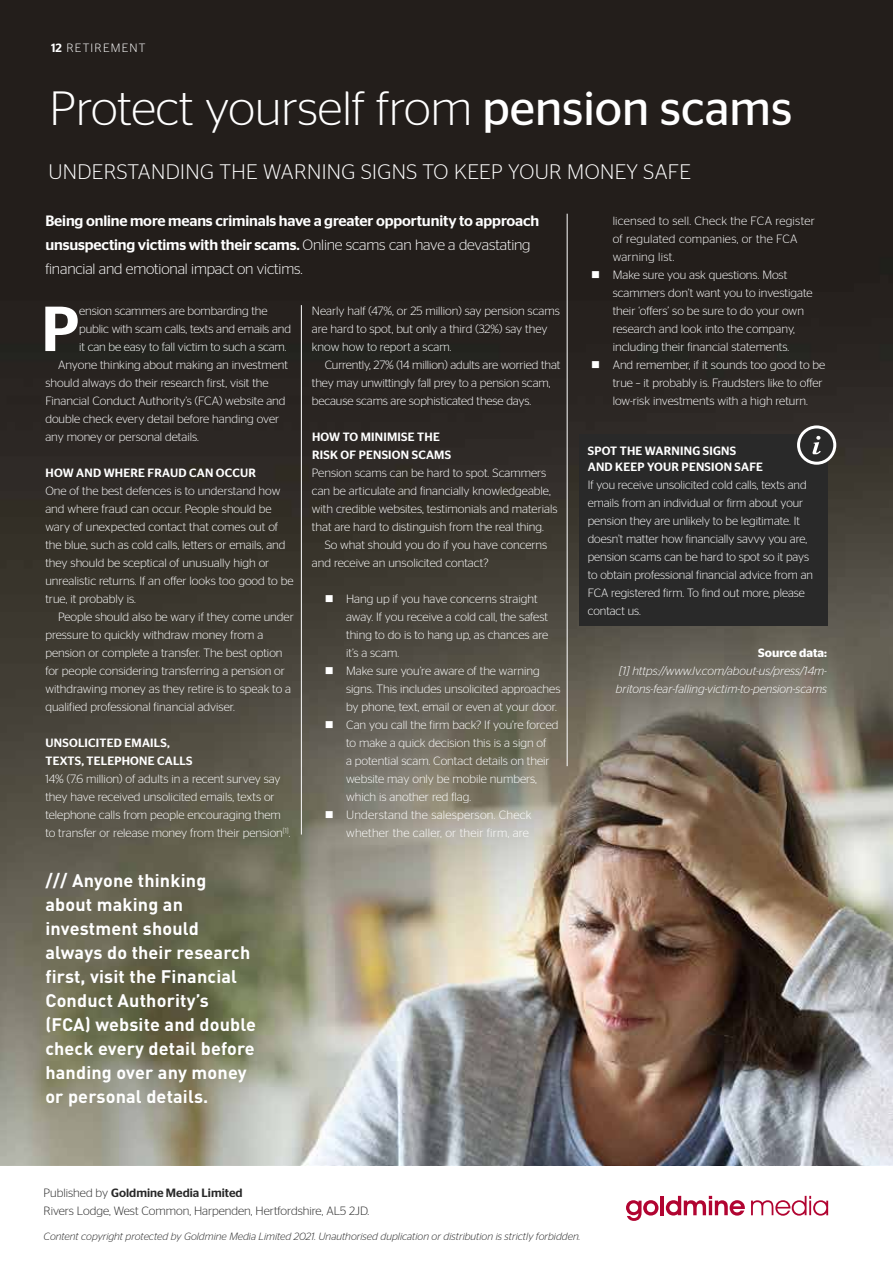
<style>
.page{position:relative;width:893px;height:1263px;background:#fff}
.page>*{position:absolute;margin:0;border:0;box-sizing:border-box;transform-origin:0 0}
.t1{font:500 63.45px "Stag Sans";color:#fff}
.t2{font:300 48px "Stag Sans";color:#fff}
.t3{font:300 21px "Stag Sans";letter-spacing:.02em;color:#fff}
.t4{font:700 18px/24px "DIN";letter-spacing:.01em;color:#fff}
.t5{font:500 15px/24px "Stag Sans";letter-spacing:-.01em;color:#fff}
.t6{font:300 12px/18px "Stag Sans";color:#fff}
.t7{font:300 12px/18px "Stag Sans";letter-spacing:.02em;color:#fff;text-align:right}
.t8{font:500 12px/18px "Stag Sans";letter-spacing:.02em;color:#fff}
.t9{font:300 12px/18px "Stag Sans";color:#292929}
.t10{font:italic 300 12px/18px "Stag Sans";color:#fff}
.t11{font:300 12px "Stag Sans";letter-spacing:.1em;color:#fff}
.t12{font:600 12px "Stag Sans";color:#fff}
.t13{font:italic 300 10.5px "Stag Sans";color:#292929}
.s1{font-weight:500}
.s2{font-weight:400}
.s3{font-weight:300}
</style>
<div class="page">
<svg style="left:626px;top:1200px;width:32px;height:21px"></svg>
<hr style="left:660px;top:1196px;width:4px;height:19px;background:#b10431">
<svg style="left:666px;top:1196px;width:79px;height:19px"></svg>
<svg style="left:751px;top:1196px;width:77px;height:20px"></svg>
<img style="left:0;top:0;width:893px;height:1165px">
<div style="left:579px;top:434px;width:248px;height:192px;background:#292929"></div>
<svg style="left:798px;top:427px;width:37px;height:36px"></svg>
<div style="left:797px;top:425px;width:39px;height:40px;border:3px solid #fff;border-radius:50%"></div>
<svg style="left:812px;top:436px;width:9px;height:18px"></svg>
<hr style="left:301px;top:305px;width:1px;height:529px;background:#fff">
<hr style="left:567px;top:214px;width:1px;height:552px;background:#fff">
<p class="t11" style="left:51px;top:41px;width:96px"><span class="s1">12</span> RETIREMENT</p>
<h2 class="t2" style="left:50px;top:82px;width:744px">Protect yourself from <span class="s2">pension scams</span></h2>
<h3 class="t3" style="left:48px;top:160px;width:644px">UNDERSTANDING THE WARNING SIGNS TO KEEP YOUR MONEY SAFE</h3>
<p class="t5" style="left:45px;top:208px;width:495px">Being online more means criminals have a greater opportunity to approach unsuspecting victims with their scams. <span class="s3">Online scams can have a devastating financial and emotional impact on victims.</span></p>
<h1 class="t1" style="left:41px;top:292px;width:39px">P</h1>
<p class="t6" style="left:79px;top:302px;width:190px">ension scammers are bombarding the</p>
<p class="t7" style="left:613px;top:212px;width:204px;text-align:left">licensed to sell. Check the FCA register of regulated companies, or the FCA warning list.</p>
<p class="t6" style="left:613px;top:266px;width:201px;text-indent:-21px">■ Make sure you ask questions. Most scammers don’t want you to investigate their ‘offers’ so be sure to do your own research and look into the company, including their financial statements.</p>
<p class="t6" style="left:613px;top:356px;width:214px;text-indent:-21px">■ And remember, if it sounds too good to be true – it probably is. Fraudsters like to offer low-risk investments with a high return.</p>
<p class="t6" style="left:312px;top:302px;width:249px">Nearly half (47%, or 25 million) say pension scams are hard to spot, but only a third (32%) say they know how to report a scam.</p>
<p class="t6" style="left:312px;top:356px;width:250px;text-indent:13px">Currently, 27% (14 million) adults are worried that they may unwittingly fall prey to a pension scam, because scams are sophisticated these days.</p>
<p class="t8" style="left:312px;top:428px;width:141px">HOW TO MINIMISE THE<br>RISK OF PENSION SCAMS</p>
<p class="t6" style="left:312px;top:464px;width:247px">Pension scams can be hard to spot. Scammers can be articulate and financially knowledgeable, with credible websites, testimonials and materials that are hard to distinguish from the real thing.</p>
<p class="t6" style="left:312px;top:536px;width:237px;text-indent:13px">So what should you do if you have concerns and receive an unsolicited contact?</p>
<p class="t6" style="left:346px;top:590px;width:204px;text-indent:-21px">■ Hang up if you have concerns straight away. If you receive a cold call, the safest thing to do is to hang up, as chances are it’s a scam.</p>
<p class="t6" style="left:346px;top:662px;width:216px;text-indent:-21px">■ Make sure you’re aware of the warning signs. This includes unsolicited approaches by phone, text, email or even at your door.</p>
<p class="t6" style="left:346px;top:716px;width:214px;text-indent:-21px">■ Can you call the firm back? If you’re forced to make a quick decision this is a sign of<br>a potential scam. Contact details on their website may only be mobile numbers, which is another red flag.</p>
<p class="t7" style="left:325px;top:806px;width:208px">■ Understand the salesperson. Check whether the caller, or their firm, are</p>
<p class="t6" style="left:79px;top:320px;width:213px">public with scam calls, texts and emails and</p>
<p class="t6" style="left:79px;top:338px;width:209px">it can be easy to fall victim to such a scam.</p>
<p class="t6" style="left:58px;top:356px;width:231px">Anyone thinking about making an investment</p>
<p class="t6" style="left:45px;top:374px;width:225px">should always do their research first, visit the</p>
<p class="t6" style="left:45px;top:392px;width:242px">Financial Conduct Authority’s (FCA) website and</p>
<p class="t6" style="left:45px;top:410px;width:235px">double check every detail before handing over</p>
<p class="t6" style="left:45px;top:428px;width:155px">any money or personal details.</p>
<p class="t8" style="left:45px;top:464px;width:212px">HOW AND WHERE FRAUD CAN OCCUR</p>
<p class="t6" style="left:45px;top:482px;width:250px">One of the best defences is to understand how and where fraud can occur. People should be wary of unexpected contact that comes out of the blue, such as cold calls, letters or emails, and they should be sceptical of unusually high or unrealistic returns. If an offer looks too good to be true, it probably is.</p>
<p class="t6" style="left:45px;top:608px;width:250px;text-indent:13px">People should also be wary if they come under pressure to quickly withdraw money from a pension or complete a transfer. The best option for people considering transferring a pension or withdrawing money as they retire is to speak to a qualified professional financial adviser.</p>
<p class="t8" style="left:45px;top:734px;width:149px">UNSOLICITED EMAILS,<br>TEXTS, TELEPHONE CALLS</p>
<p class="t6" style="left:45px;top:770px;width:247px">14% (7.6 million) of adults in a recent survey say they have received unsolicited emails, texts or telephone calls from people encouraging them to transfer or release money from their pension<sup>[1]</sup>.</p>
<p class="t8" style="left:588px;top:442px;width:177px;line-height:16.5px">SPOT THE WARNING SIGNS<br>AND KEEP YOUR PENSION SAFE</p>
<p class="t6" style="left:588px;top:476px;width:227px">If you receive unsolicited cold calls, texts and emails from an individual or firm about your pension they are unlikely to be legitimate. It doesn’t matter how financially savvy you are, pension scams can be hard to spot so it pays to obtain professional financial advice from an FCA registered firm. To find out more, please contact us.</p>
<p class="t12" style="left:758px;top:646px;width:70px">Source data:</p>
<p class="t10" style="left:616px;top:662px;width:213px">[1] https://www.lv.com/about-us/press/14m&shy;britons-fear-falling-victim-to-pension-scams</p>
<h3 class="t4" style="left:45px;top:867px;width:212px">/// Anyone thinking about making an investment should always do their research first, visit the Financial<br>Conduct Authority’s (FCA) website and double check every detail before handing over any money or personal details.</h3>
<p class="t9" style="left:44px;top:1183px;width:327px">Published by <span class="s1">Goldmine Media Limited<br></span>Rivers Lodge, West Common, Harpenden, Hertfordshire, AL5 2JD.</p>
<p class="t13" style="left:44px;top:1231px;width:538px">Content copyright protected by Goldmine Media Limited 2021. Unauthorised duplication or distribution is strictly forbidden.</p>
</div>
